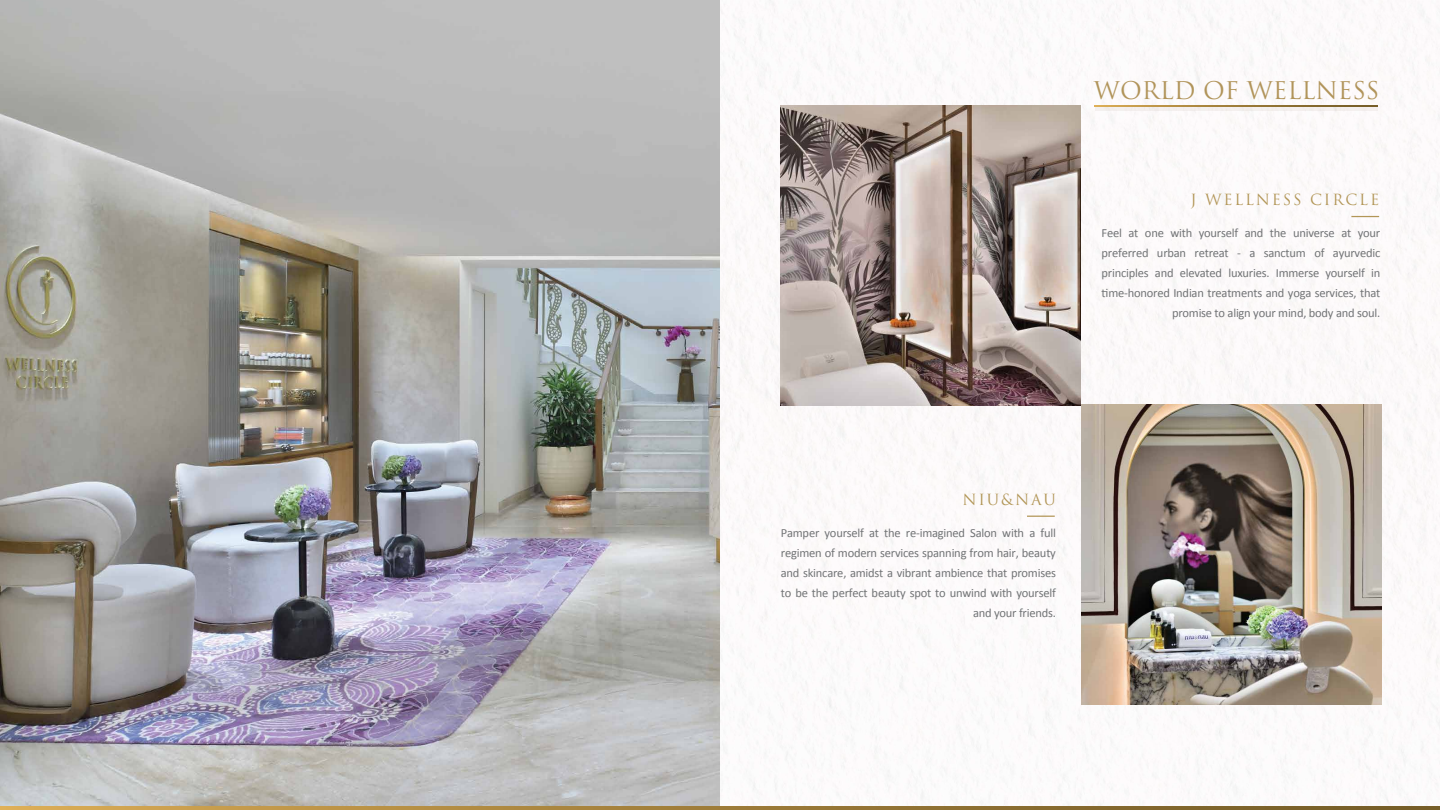
<style>
.page{position:relative;width:1440px;height:810px;background:#fff}
.page>*{position:absolute;margin:0;border:0;box-sizing:border-box;transform-origin:0 0}
.t1{font:23.75px "Trajan Pro 3";color:#b1945a}
.t2{font:15px "Trajan Pro 3";letter-spacing:.12em;color:#b29657}
.t3{font:12.5px/20px "Calibri";letter-spacing:-.015em;color:#727476;text-align:right}
</style>
<div class="page">
<img style="left:720px;top:0;width:720px;height:807px">
<img style="left:0;top:0;width:720px;height:807px">
<img style="left:781px;top:105px;width:300px;height:300px">
<img style="left:1081px;top:405px;width:300px;height:300px">
<div style="left:1095px;top:106px;width:283px;height:5px;background:#f6f4f2"></div>
<svg style="left:1095px;top:106px;width:283px;height:1px"></svg>
<svg style="left:1351px;top:216px;width:28px;height:1px"></svg>
<svg style="left:1027px;top:516px;width:28px;height:1px"></svg>
<svg style="left:0;top:807px;width:1440px;height:3px;background:#a17f3b"></svg>
<h1 class="t1" style="left:1094px;top:74px;width:287px">WORLD OF WELLNESS</h1>
<p class="t2" style="left:1190px;top:190px;width:190px">J WELLNESS CIRCLE</p>
<p class="t3" style="left:1102px;top:222px;width:280px">Feel at one with yourself and the universe at your preferred urban retreat - a sanctum of ayurvedic principles and elevated luxuries. Immerse yourself in time-honored Indian treatments and yoga services, that promise to align your mind, body and soul.</p>
<p class="t2" style="left:962px;top:489px;width:95px">NIU&amp;NAU</p>
<p class="t3" style="left:781px;top:522px;width:277px">Pamper yourself at the re-imagined Salon with a full regimen of modern services spanning from hair, beauty and skincare, amidst a vibrant ambience that promises to be the perfect beauty spot to unwind with yourself and your friends.</p>
</div>
